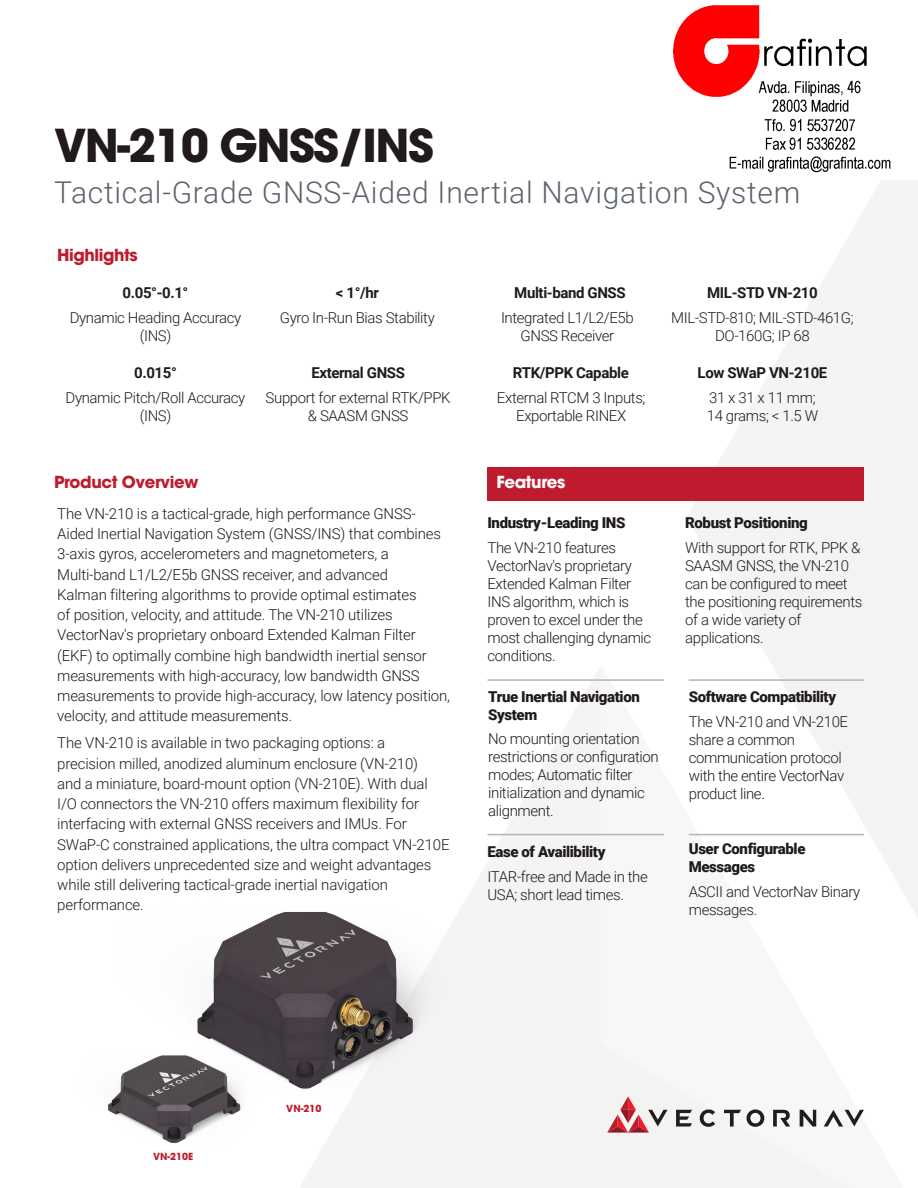
<style>
.page{position:relative;width:918px;height:1188px;background:#fff}
.page>*{position:absolute;margin:0;border:0;box-sizing:border-box;transform-origin:0 0}
.t1{font:700 45px "ITC Avant Garde Pro";letter-spacing:-.035em;color:#201a1d}
.t2{font:300 30px "Roboto";letter-spacing:.025em;color:#5c636e}
.t3{font:700 16.5px "ITC Avant Garde Pro";letter-spacing:-.025em;color:#be1c2e}
.t4{font:700 16.5px "ITC Avant Garde Pro";letter-spacing:-.025em;color:#fff}
.t5{font:300 15px/18px "Roboto";letter-spacing:-.01em;color:#201a1d}
.t6{font:900 15px/18px "Roboto";letter-spacing:-.025em;color:#201a1d}
.t7{font:700 15px "Roboto";letter-spacing:-.025em;color:#201a1d}
.t8{font:300 15px/18px "Roboto";letter-spacing:-.025em;color:#201a1b;text-align:center}
.t9{font:700 9.75px "ITC Avant Garde Pro";color:#be1c2e}
</style>
<div class="page">
<svg style="left:687px;top:180px;width:231px;height:337px;fill:#f4f4f4"></svg>
<svg style="left:687px;top:517px;width:231px;height:400px;fill:#f3f3f2"></svg>
<svg style="left:601px;top:664px;width:302px;height:253px"></svg>
<svg style="left:475px;top:667px;width:126px;height:344px;fill:#f4f4f4"></svg>
<img style="left:213px;top:884px;width:284px;height:304px">
<img style="left:101px;top:997px;width:180px;height:191px">
<div style="left:488px;top:467px;width:376px;height:34px;background:#be1c2e"></div>
<hr style="left:488px;top:679px;width:176px;height:2px;background:#b5b4b2">
<hr style="left:488px;top:834px;width:176px;height:1px;background:#b5b4b2">
<hr style="left:689px;top:679px;width:175px;height:2px;background:#b5b4b2">
<hr style="left:689px;top:834px;width:175px;height:1px;background:#b5b4b2">
<svg style="left:676px;top:1110px;width:16px;height:17px"></svg>
<svg style="left:700px;top:1109px;width:15px;height:18px"></svg>
<svg style="left:724px;top:1110px;width:17px;height:17px"></svg>
<svg style="left:747px;top:1109px;width:17px;height:18px"></svg>
<svg style="left:773px;top:1110px;width:17px;height:17px"></svg>
<svg style="left:800px;top:1110px;width:16px;height:17px"></svg>
<svg style="left:824px;top:1110px;width:40px;height:17px"></svg>
<svg style="left:607px;top:1096px;width:61px;height:37px"></svg>
<img style="left:674px;top:5px;width:217px;height:168px">
<h1 class="t1" style="left:54px;top:116px;width:381px">VN-210 GNSS/INS</h1>
<h2 class="t2" style="left:54px;top:171px;width:748px">Tactical-Grade GNSS-Aided Inertial Navigation System</h2>
<p class="t3" style="left:57px;top:244px;width:82px">Highlights</p>
<p class="t7" style="left:123px;top:282px;width:67px">0.05°-0.1°</p>
<p class="t7" style="left:336px;top:282px;width:45px">&lt; 1°/hr</p>
<p class="t7" style="left:514px;top:282px;width:113px">Multi-band GNSS</p>
<p class="t7" style="left:707px;top:282px;width:112px">MIL-STD VN-210</p>
<p class="t5" style="left:70px;top:308px;width:173px;text-align:center">Dynamic Heading Accuracy (INS)</p>
<p class="t5" style="left:280px;top:308px;width:157px">Gyro In-Run Bias Stability</p>
<p class="t5" style="left:501px;top:308px;width:134px;text-align:center">Integrated L1/L2/E5b<br>GNSS Receiver</p>
<p class="t5" style="left:671px;top:308px;width:184px;text-align:center">MIL-STD-810; MIL-STD-461G;<br>DO-160G; IP 68</p>
<p class="t7" style="left:134px;top:362px;width:44px">0.015°</p>
<p class="t7" style="left:311px;top:362px;width:95px">External GNSS</p>
<p class="t7" style="left:513px;top:362px;width:117px">RTK/PPK Capable</p>
<p class="t7" style="left:698px;top:362px;width:131px">Low SWaP VN-210E</p>
<p class="t8" style="left:66px;top:388px;width:181px">Dynamic Pitch/Roll Accuracy (INS)</p>
<p class="t5" style="left:266px;top:388px;width:187px;text-align:center">Support for external RTK/PPK &amp; SAASM GNSS</p>
<p class="t5" style="left:497px;top:388px;width:150px;text-align:center">External RTCM 3 Inputs;<br>Exportable RINEX</p>
<p class="t5" style="left:707px;top:388px;width:113px">31 x 31 x 11 mm;<br>14 grams; &lt; 1.5 W</p>
<p class="t3" style="left:54px;top:471px;width:146px">Product Overview</p>
<p class="t4" style="left:497px;top:471px;width:70px">Features</p>
<p class="t5" style="left:57px;top:503px;width:394px;line-height:20.2px">The VN-210 is a tactical-grade, high performance GNSS-Aided Inertial Navigation System (GNSS/INS) that combines 3-axis gyros, accelerometers and magnetometers, a Multi-band L1/L2/E5b GNSS receiver, and advanced<br>Kalman filtering algorithms to provide optimal estimates<br>of position, velocity, and attitude. The VN-210 utilizes VectorNav's proprietary onboard Extended Kalman Filter (EKF) to optimally combine high bandwidth inertial sensor measurements with high-accuracy, low bandwidth GNSS measurements to provide high-accuracy, low latency position, velocity, and attitude measurements.</p>
<p class="t5" style="left:57px;top:732px;width:394px;line-height:20.2px">The VN-210 is available in two packaging options: a<br>precision milled, anodized aluminum enclosure (VN-210)<br>and a miniature, board-mount option (VN-210E). With dual I/O connectors the VN-210 offers maximum flexibility for interfacing with external GNSS receivers and IMUs. For SWaP-C constrained applications, the ultra compact VN-210E option delivers unprecedented size and weight advantages while still delivering tactical-grade inertial navigation performance.</p>
<p class="t6" style="left:488px;top:513px;width:139px">Industry-Leading INS</p>
<p class="t5" style="left:488px;top:538px;width:165px">The VN-210 features<br>VectorNav's proprietary<br>Extended Kalman Filter<br>INS algorithm, which is proven to excel under the most challenging dynamic conditions.</p>
<p class="t6" style="left:488px;top:687px;width:153px">True Inertial Navigation<br>System</p>
<p class="t5" style="left:488px;top:729px;width:172px">No mounting orientation restrictions or configuration modes; Automatic filter initialization and dynamic alignment.</p>
<p class="t6" style="left:488px;top:842px;width:119px">Ease of Availibility</p>
<p class="t5" style="left:488px;top:867px;width:162px">ITAR-free and Made in the<br>USA; short lead times.</p>
<p class="t6" style="left:685px;top:513px;width:124px">Robust Positioning</p>
<p class="t5" style="left:685px;top:538px;width:179px">With support for RTK, PPK &amp;<br>SAASM GNSS, the VN-210 can be configured to meet the positioning requirements of a wide variety of applications.</p>
<p class="t6" style="left:689px;top:687px;width:149px">Software Compatibility</p>
<p class="t5" style="left:689px;top:712px;width:161px">The VN-210 and VN-210E share a common communication protocol with the entire VectorNav product line.</p>
<p class="t6" style="left:689px;top:839px;width:118px">User Configurable<br>Messages</p>
<p class="t5" style="left:689px;top:882px;width:173px">ASCII and VectorNav Binary messages.</p>
<p class="t9" style="left:153px;top:1150px;width:42px">VN-210E</p>
<p class="t9" style="left:286px;top:1102px;width:37px">VN-210</p>
</div>
